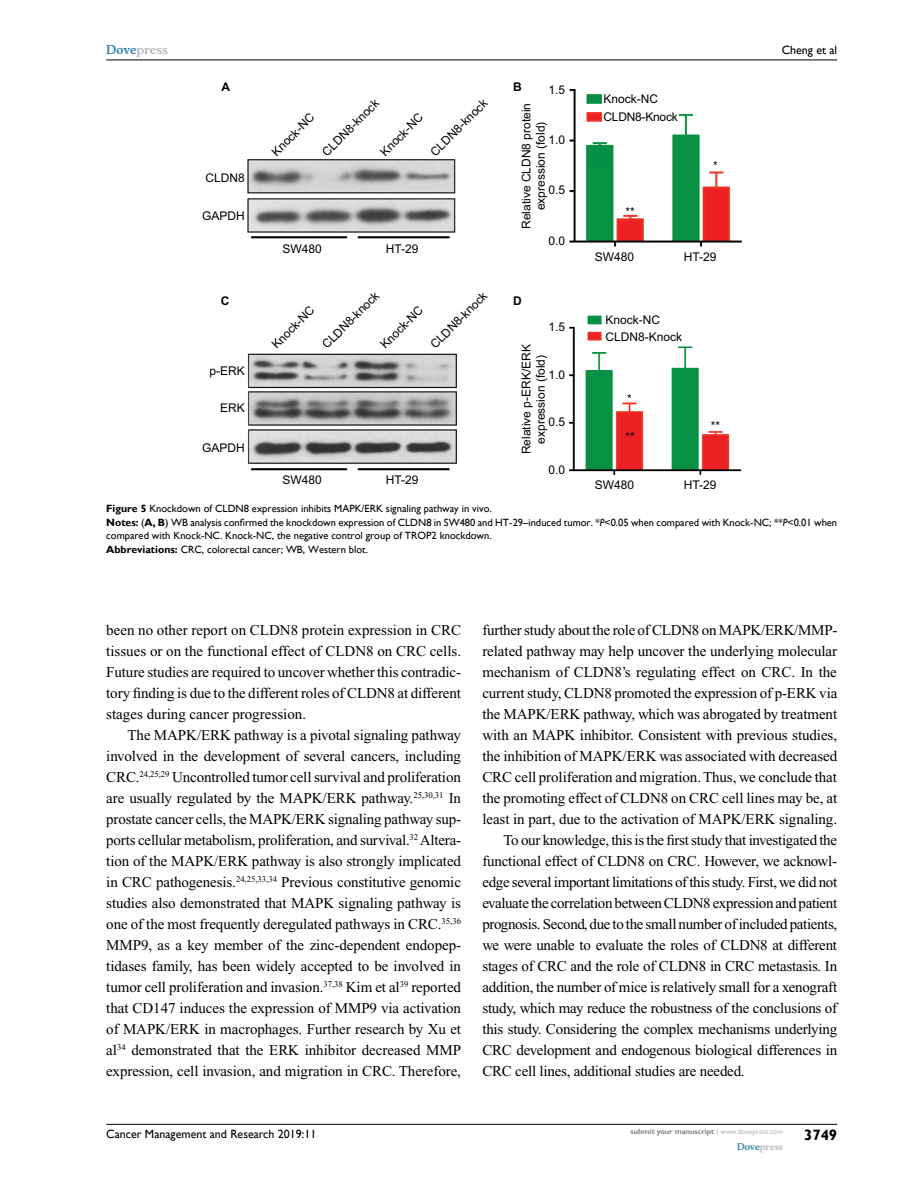
<style>
.page{position:relative;width:918px;height:1188px;background:#fff}
.page>*{position:absolute;margin:0;border:0;box-sizing:border-box;transform-origin:0 0}
.t1{font:15px/21px "Times New Roman";letter-spacing:-.015em;color:#000;text-align:justify}
.t2{font:700 15px "Gill Sans";color:#000}
.t3{font:12px/14.4px "Arial";color:#000;text-align:center}
.t4{font:12px "Gill Sans";color:#000}
.t5{font:12px/17.4px "Arial";letter-spacing:-.02em;color:#000}
.t6{font:700 12px "Musee";color:#b8babc}
.t7{font:700 12px "Arial";color:#000}
.t8{font:10.5px/13.5px "Gill Sans";color:#000}
.t9{font:700 9px "Musee";color:#b8babc}
.t10{font:700 7.5px "Gill Sans";color:#808285}
.s1{color:#3785ad}
.s2{font-weight:700}
.s3{font-style:italic}
.s4{font-weight:400;color:#b8babc}
</style>
<div class="page">
<hr style="left:106px;top:1124px;width:731px;height:1px;background:#000">
<hr style="left:106px;top:60px;width:731px;height:1px;background:#000">
<img style="left:247px;top:90px;width:494px;height:385px">
<p class="t6" style="left:106px;top:43px;width:63px"><span class="s1">Dove</span>press</p>
<p class="t7" style="left:221px;top:78px;width:10px">A</p>
<p class="t7" style="left:513px;top:78px;width:10px">B</p>
<p class="t3" style="left:548px;top:82px;width:18px">1.5</p>
<p class="t3" style="left:206px;top:170px;width:41px">CLDN8</p>
<p class="t3" style="left:202px;top:208px;width:44px">GAPDH</p>
<p class="t3" style="left:319px;top:149px;width:76px;rotate:-45deg">CLDN8-knock</p>
<p class="t3" style="left:427px;top:149px;width:76px;rotate:-45deg">CLDN8-knock</p>
<p class="t3" style="left:269px;top:149px;width:56px;rotate:-45deg">Knock-NC</p>
<p class="t3" style="left:377px;top:149px;width:56px;rotate:-45deg">Knock-NC</p>
<p class="t3" style="left:282px;top:241px;width:41px">SW480</p>
<p class="t3" style="left:386px;top:241px;width:34px">HT-29</p>
<p class="t3" style="left:519px;top:229px;width:128px;rotate:-90deg">Relative CLDN8 protein expression (fold)</p>
<p class="t3" style="left:548px;top:133px;width:18px">1.0</p>
<p class="t3" style="left:548px;top:183px;width:18px">0.5</p>
<p class="t3" style="left:548px;top:233px;width:18px">0.0</p>
<p class="t3" style="left:319px;top:341px;width:76px;rotate:-45deg">CLDN8-knock</p>
<p class="t3" style="left:427px;top:341px;width:76px;rotate:-45deg">CLDN8-knock</p>
<p class="t7" style="left:221px;top:292px;width:10px">C</p>
<p class="t7" style="left:513px;top:292px;width:10px">D</p>
<p class="t3" style="left:269px;top:341px;width:56px;rotate:-45deg">Knock-NC</p>
<p class="t3" style="left:377px;top:341px;width:56px;rotate:-45deg">Knock-NC</p>
<p class="t3" style="left:548px;top:320px;width:18px">1.5</p>
<p class="t3" style="left:548px;top:367px;width:18px">1.0</p>
<p class="t3" style="left:548px;top:415px;width:18px">0.5</p>
<p class="t3" style="left:548px;top:462px;width:18px">0.0</p>
<p class="t3" style="left:519px;top:454px;width:112px;rotate:-90deg">Relative p-ERK/ERK expression (fold)</p>
<p class="t3" style="left:210px;top:363px;width:37px">p-ERK</p>
<p class="t3" style="left:220px;top:401px;width:26px">ERK</p>
<p class="t3" style="left:202px;top:440px;width:44px">GAPDH</p>
<p class="t3" style="left:282px;top:473px;width:41px">SW480</p>
<p class="t3" style="left:386px;top:473px;width:34px">HT-29</p>
<p class="t5" style="left:604px;top:90px;width:76px">Knock-NC<br>CLDN8-Knock</p>
<p class="t3" style="left:626px;top:204px;width:11px">**</p>
<p class="t3" style="left:713px;top:158px;width:6px">*</p>
<p class="t3" style="left:595px;top:250px;width:41px">SW480</p>
<p class="t3" style="left:684px;top:250px;width:34px">HT-29</p>
<p class="t3" style="left:606px;top:311px;width:78px;line-height:17.4px;text-align:left">Knock-NC<br>CLDN8-Knock</p>
<p class="t3" style="left:627px;top:392px;width:6px">*</p>
<p class="t3" style="left:626px;top:430px;width:11px">**</p>
<p class="t3" style="left:711px;top:418px;width:11px">**</p>
<p class="t3" style="left:595px;top:477px;width:41px">SW480</p>
<p class="t3" style="left:684px;top:477px;width:34px">HT-29</p>
<p class="t4" style="left:782px;top:43px;width:57px">Cheng et al</p>
<p class="t8" style="left:106px;top:502px;width:732px"><span class="s2">Figure 5</span> Knockdown of CLDN8 expression inhibits MAPK/ERK signaling pathway in vivo.<br><span class="s2">Notes:</span> (<span class="s2">A, B</span>) WB analysis confirmed the knockdown expression of CLDN8 in SW480 and HT-29–induced tumor. *<span class="s3">P</span>&lt;0.05 when compared with Knock-NC; **<span class="s3">P</span>&lt;0.01 when compared with Knock-NC. Knock-NC, the negative control group of TROP2 knockdown.<br><span class="s2">Abbreviations:</span> CRC, colorectal cancer; WB, Western blot.</p>
<p class="t1" style="left:106px;top:619px;width:356px">been no other report on CLDN8 protein expression in CRC tissues or on the functional effect of CLDN8 on CRC cells.<br>Future studies are required to uncover whether this contradic&shy;tory finding is due to the different roles of CLDN8 at different stages during cancer progression.</p>
<p class="t1" style="left:106px;top:724px;width:356px;text-indent:21px">The MAPK/ERK pathway is a pivotal signaling pathway involved in the development of several cancers, including CRC.<sup>24,25,29</sup> Uncontrolled tumor cell survival and proliferation are usually regulated by the MAPK/ERK pathway.<sup>25,30,31</sup> In prostate cancer cells, the MAPK/ERK signaling pathway sup&shy;ports cellular metabolism, proliferation, and survival.<sup>32</sup> Altera&shy;tion of the MAPK/ERK pathway is also strongly implicated in CRC pathogenesis.<sup>24,25,33,34</sup> Previous constitutive genomic studies also demonstrated that MAPK signaling pathway is one of the most frequently deregulated pathways in CRC.<sup>35,36<br></sup>MMP9, as a key member of the zinc-dependent endopep&shy;tidases family, has been widely accepted to be involved in tumor cell proliferation and invasion.<sup>37,38</sup> Kim et al<sup>39</sup> reported that CD147 induces the expression of MMP9 via activation of MAPK/ERK in macrophages. Further research by Xu et al<sup>34</sup> demonstrated that the ERK inhibitor decreased MMP expression, cell invasion, and migration in CRC. Therefore,</p>
<p class="t1" style="left:482px;top:619px;width:357px">further study about the role of CLDN8 on MAPK/ERK/MMP-</p>
<p class="t1" style="left:482px;top:640px;width:356px">related pathway may help uncover the underlying molecular</p>
<p class="t1" style="left:482px;top:661px;width:356px">mechanism of CLDN8’s regulating effect on CRC. In the</p>
<p class="t1" style="left:482px;top:682px;width:357px">current study, CLDN8 promoted the expression of p-ERK via</p>
<p class="t1" style="left:482px;top:703px;width:356px">the MAPK/ERK pathway, which was abrogated by treatment</p>
<p class="t1" style="left:482px;top:724px;width:356px">with an MAPK inhibitor. Consistent with previous studies,</p>
<p class="t1" style="left:482px;top:745px;width:356px">the inhibition of MAPK/ERK was associated with decreased</p>
<p class="t1" style="left:482px;top:766px;width:356px">CRC cell proliferation and migration. Thus, we conclude that</p>
<p class="t1" style="left:482px;top:787px;width:356px">the promoting effect of CLDN8 on CRC cell lines may be, at</p>
<p class="t1" style="left:482px;top:808px;width:356px">least in part, due to the activation of MAPK/ERK signaling.</p>
<p class="t1" style="left:504px;top:829px;width:335px">To our knowledge, this is the first study that investigated the</p>
<p class="t1" style="left:482px;top:850px;width:356px">functional effect of CLDN8 on CRC. However, we acknowl-</p>
<p class="t1" style="left:482px;top:871px;width:356px">edge several important limitations of this study. First, we did not</p>
<p class="t1" style="left:482px;top:892px;width:356px">evaluate the correlation between CLDN8 expression and patient</p>
<p class="t1" style="left:482px;top:913px;width:356px">prognosis. Second, due to the small number of included patients,</p>
<p class="t1" style="left:482px;top:934px;width:356px">we were unable to evaluate the roles of CLDN8 at different</p>
<p class="t1" style="left:482px;top:955px;width:356px">stages of CRC and the role of CLDN8 in CRC metastasis. In</p>
<p class="t1" style="left:482px;top:976px;width:356px">addition, the number of mice is relatively small for a xenograft</p>
<p class="t1" style="left:482px;top:997px;width:356px">study, which may reduce the robustness of the conclusions of</p>
<p class="t1" style="left:482px;top:1018px;width:356px">this study. Considering the complex mechanisms underlying</p>
<p class="t1" style="left:482px;top:1039px;width:356px">CRC development and endogenous biological differences in</p>
<p class="t1" style="left:482px;top:1060px;width:264px">CRC cell lines, additional studies are needed.</p>
<p class="t4" style="left:106px;top:1127px;width:212px">Cancer Management and Research 2019:11</p>
<p class="t10" style="left:631px;top:1127px;width:154px">submit your manuscript <span class="s4">| www.dovepress.com</span></p>
<p class="t9" style="left:737px;top:1141px;width:48px"><span class="s1">Dove</span>press</p>
<p class="t2" style="left:804px;top:1126px;width:35px">3749</p>
</div>
